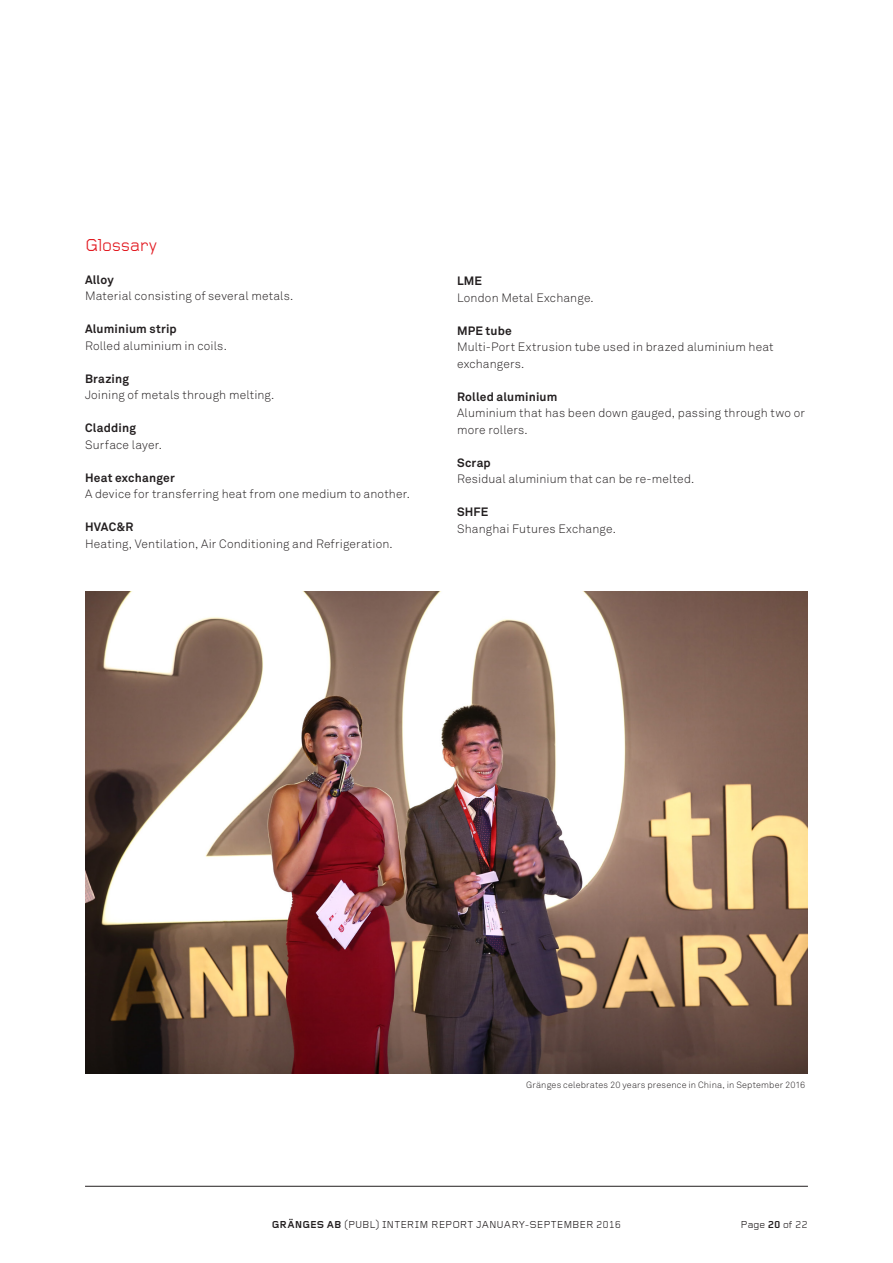
<style>
.page{position:relative;width:893px;height:1263px;background:#fff}
.page>*{position:absolute;margin:0;border:0;box-sizing:border-box;transform-origin:0 0}
.t1{font:18px "Foundry Gridnik";color:#e21a21}
.t2{font:12px/16.5px "Akkurat Light Pro";letter-spacing:.01em;color:#231f20}
.t3{font:700 12px "Akkurat Pro";letter-spacing:.015em;color:#231f20}
.t4{font:10.5px "Foundry Gridnik";color:#231f20}
.t5{font:9px "Akkurat Light Pro";letter-spacing:.02em;color:#231f20}
.s1{font-weight:700}
</style>
<div class="page">
<hr style="left:85px;top:1186px;width:723px;height:1px;background:#231f20">
<img style="left:85px;top:591px;width:723px;height:482px">
<h1 class="t1" style="left:85px;top:235px;width:74px">GLOSSARY</h1>
<p class="t3" style="left:85px;top:272px;width:30px">Alloy</p>
<p class="t2" style="left:85px;top:288px;width:210px">Material consisting of several metals.</p>
<p class="t3" style="left:85px;top:322px;width:93px">Aluminium strip</p>
<p class="t2" style="left:85px;top:338px;width:143px">Rolled aluminium in coils.</p>
<p class="t3" style="left:85px;top:371px;width:46px">Brazing</p>
<p class="t2" style="left:85px;top:387px;width:191px">Joining of metals through melting.</p>
<p class="t3" style="left:85px;top:421px;width:52px">Cladding</p>
<p class="t2" style="left:85px;top:437px;width:78px">Surface layer.</p>
<p class="t3" style="left:85px;top:470px;width:91px">Heat exchanger</p>
<p class="t2" style="left:85px;top:486px;width:326px">A device for transferring heat from one medium to another.</p>
<p class="t3" style="left:85px;top:520px;width:50px">HVAC&amp;R</p>
<p class="t2" style="left:85px;top:536px;width:309px">Heating, Ventilation, Air Conditioning and Refrigeration.</p>
<p class="t3" style="left:457px;top:274px;width:26px">LME</p>
<p class="t2" style="left:457px;top:290px;width:138px">London Metal Exchange.</p>
<p class="t3" style="left:457px;top:323px;width:56px">M PE tube</p>
<p class="t2" style="left:457px;top:339px;width:318px">Multi-Port Extrusion tube used in brazed aluminium heat exchangers.</p>
<p class="t3" style="left:457px;top:389px;width:102px">Rolled aluminium</p>
<p class="t2" style="left:457px;top:405px;width:349px">Aluminium that has been down gauged, passing through two or more rollers.</p>
<p class="t3" style="left:457px;top:455px;width:35px">Scrap</p>
<p class="t2" style="left:457px;top:471px;width:239px">Residual aluminium that can be re-melted.</p>
<p class="t3" style="left:457px;top:505px;width:33px">SHFE</p>
<p class="t2" style="left:457px;top:521px;width:160px">Shanghai Futures Exchange.</p>
<p class="t5" style="left:526px;top:1080px;width:281px">Gränges celebrates 20 years presence in China, in September 2016</p>
<p class="t4" style="left:272px;top:1219px;width:351px"><span class="s1">GRÄNGES AB</span> (PUBL) INTERIM REPORT JANUARY-SEPTEMB ER 2016</p>
<p class="t4" style="left:741px;top:1219px;width:69px">PAGE <span class="s1">20</span> OF 22</p>
</div>
